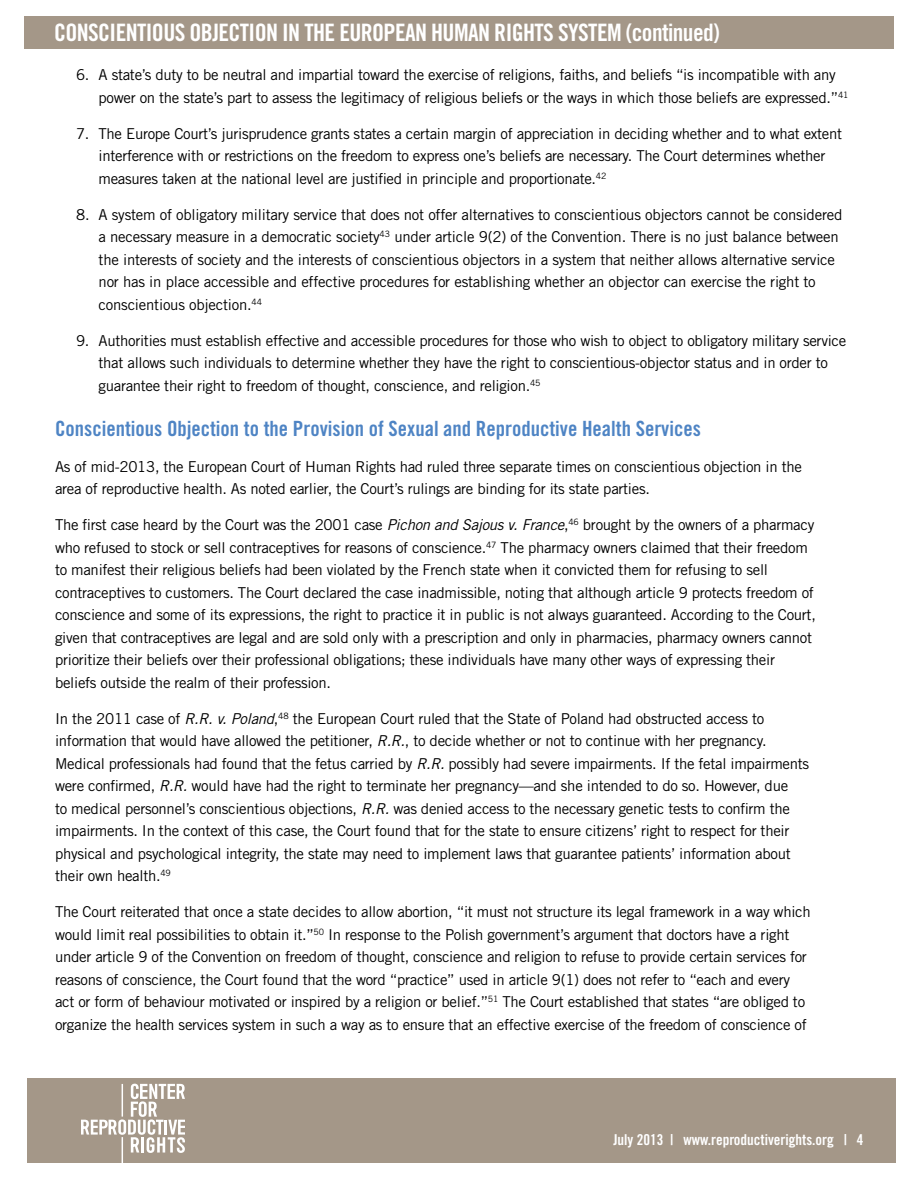
<style>
.page{position:relative;width:918px;height:1188px;background:#fff}
.page>*{position:absolute;margin:0;border:0;box-sizing:border-box;transform-origin:0 0}
.t1{font:24px "Trade Gothic Bold Cond Twenty";letter-spacing:-.025em;color:#fff}
.t2{font:21px "Trade Gothic Bold Cond Twenty";color:#4e84c4}
.t3{font:15px/22.5px "Trade Gothic";letter-spacing:-.02em;color:#000}
.t4{font:15px "Trade Gothic Bold Cond Twenty";color:#fff}
.s1{font-style:italic}
</style>
<div class="page">
<div style="left:27px;top:1078px;width:868px;height:84px;background:#a49788"></div>
<svg style="left:81px;top:1084px;width:104px;height:69px"></svg>
<hr style="left:122px;top:1084px;width:1px;height:33px;background:#fff">
<hr style="left:122px;top:1137px;width:1px;height:51px;background:#fff">
<div style="left:24px;top:17px;width:870px;height:32px;background:#a49788"></div>
<h1 class="t1" style="left:54px;top:18px;width:667px">CONSCIENTIOUS OBJECTION IN THE EUROPEAN HUMAN RIGHTS SYSTEM (continued)</h1>
<p class="t3" style="left:99px;top:63px;width:751px;text-indent:-22px">6. A state’s duty to be neutral and impartial toward the exercise of religions, faiths, and beliefs “is incompatible with any power on the state’s part to assess the legitimacy of religious beliefs or the ways in which those beliefs are expressed.”<sup>41</sup></p>
<p class="t3" style="left:99px;top:122px;width:745px;text-indent:-22px">7. The Europe Court’s jurisprudence grants states a certain margin of appreciation in deciding whether and to what extent interference with or restrictions on the freedom to express one’s beliefs are necessary. The Court determines whether measures taken at the national level are justified in principle and proportionate.<sup>42</sup></p>
<p class="t3" style="left:99px;top:203px;width:745px;text-indent:-22px">8. A system of obligatory military service that does not offer alternatives to conscientious objectors cannot be considered a necessary measure in a democratic society<sup>43</sup> under article 9(2) of the Convention. There is no just balance between the interests of society and the interests of conscientious objectors in a system that neither allows alternative service nor has in place accessible and effective procedures for establishing whether an objector can exercise the right to conscientious objection.<sup>44</sup></p>
<p class="t3" style="left:99px;top:329px;width:749px;text-indent:-22px">9. Authorities must establish effective and accessible procedures for those who wish to object to obligatory military service that allows such individuals to determine whether they have the right to conscientious-objector status and in order to guarantee their right to freedom of thought, conscience, and religion.<sup>45</sup></p>
<h2 class="t2" style="left:55px;top:416px;width:647px">Conscientious Objection to the Provision of Sexual and Reproductive Health Services</h2>
<p class="t3" style="left:55px;top:455px;width:748px">As of mid-2013, the European Court of Human Rights had ruled three separate times on conscientious objection in the area of reproductive health. As noted earlier, the Court’s rulings are binding for its state parties.</p>
<p class="t3" style="left:55px;top:514px;width:762px">The first case heard by the Court was the 2001 case <span class="s1">Pichon and Sajous v. France</span>,<sup>46</sup> brought by the owners of a pharmacy who refused to stock or sell contraceptives for reasons of conscience.<sup>47</sup> The pharmacy owners claimed that their freedom to manifest their religious beliefs had been violated by the French state when it convicted them for refusing to sell contraceptives to customers. The Court declared the case inadmissible, noting that although article 9 protects freedom of conscience and some of its expressions, the right to practice it in public is not always guaranteed. According to the Court, given that contraceptives are legal and are sold only with a prescription and only in pharmacies, pharmacy owners cannot prioritize their beliefs over their professional obligations; these individuals have many other ways of expressing their beliefs outside the realm of their profession.</p>
<p class="t3" style="left:55px;top:707px;width:756px">In the 2011 case of <span class="s1">R.R. v. Poland</span>,<sup>48</sup> the European Court ruled that the State of Poland had obstructed access to information that would have allowed the petitioner, <span class="s1">R.R.</span>, to decide whether or not to continue with her pregnancy.<br>Medical professionals had found that the fetus carried by <span class="s1">R.R.</span> possibly had severe impairments. If the fetal impairments were confirmed, <span class="s1">R.R.</span> would have had the right to terminate her pregnancy—and she intended to do so. However, due<br>to medical personnel’s conscientious objections, <span class="s1">R.R.</span> was denied access to the necessary genetic tests to confirm the impairments. In the context of this case, the Court found that for the state to ensure citizens’ right to respect for their physical and psychological integrity, the state may need to implement laws that guarantee patients’ information about their own health.<sup>49</sup></p>
<p class="t3" style="left:55px;top:901px;width:757px">The Court reiterated that once a state decides to allow abortion, “it must not structure its legal framework in a way which would limit real possibilities to obtain it.”<sup>50</sup> In response to the Polish government’s argument that doctors have a right under article 9 of the Convention on freedom of thought, conscience and religion to refuse to provide certain services for reasons of conscience, the Court found that the word “practice” used in article 9(1) does not refer to “each and every act or form of behaviour motivated or inspired by a religion or belief.”<sup>51</sup> The Court established that states “are obliged to organize the health services system in such a way as to ensure that an effective exercise of the freedom of conscience of</p>
<p class="t4" style="left:613px;top:1131px;width:235px">July 2013 | www.reproductiverights.org |</p>
<p class="t4" style="left:857px;top:1131px;width:8px">4</p>
</div>
